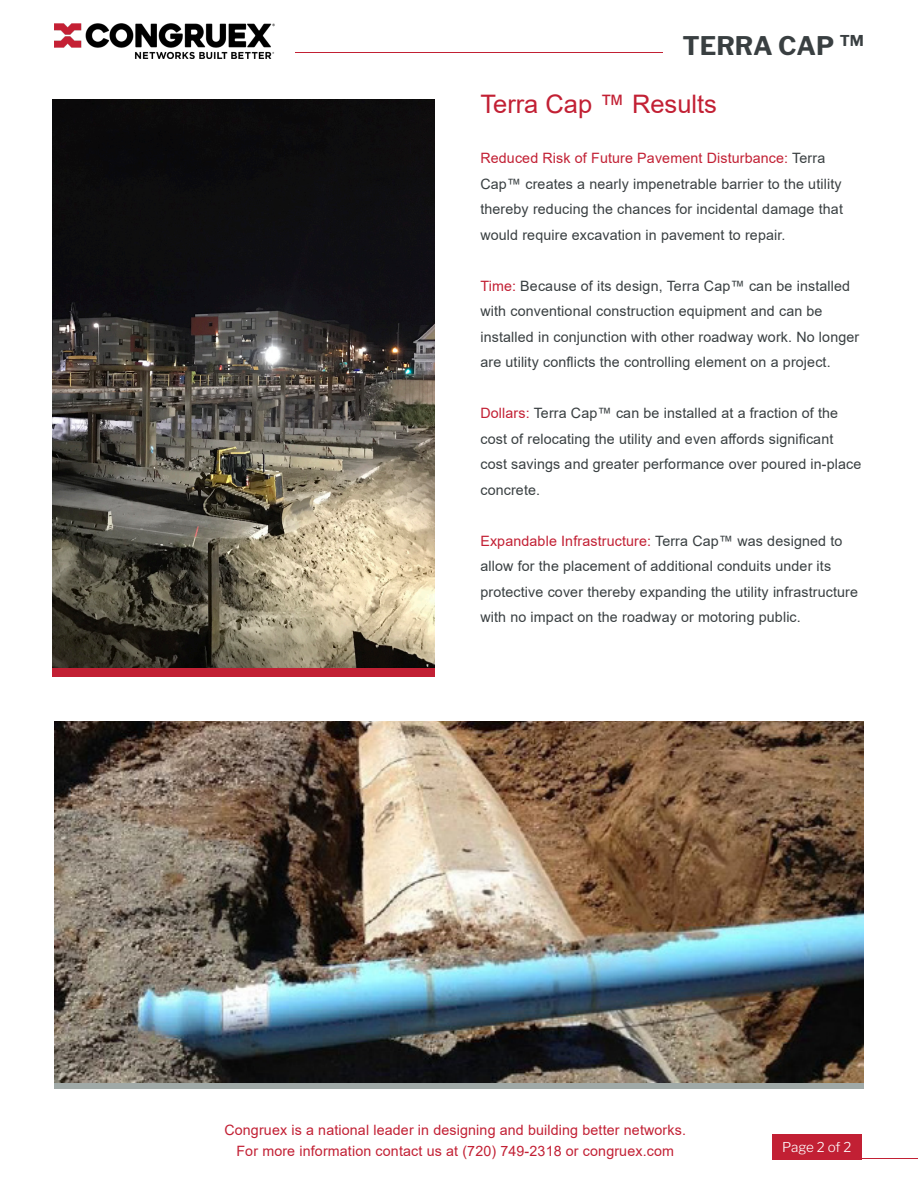
<style>
.page{position:relative;width:918px;height:1188px;background:#fff}
.page>*{position:absolute;margin:0;border:0;box-sizing:border-box;transform-origin:0 0}
.Heading_1_-_Align_Left{font:25.5px "Arial";color:#c22034}
.Heading_1_-_Align_Left-2{font:700 25.5px "Libre Franklin";color:#393f41}
.Heading_1_-_Align_Left-3{font:14.25px/25.5px "Arial";letter-spacing:.01em;color:#393f41}
.Subheading_2_-_Align_Left{font:14.25px "Arial";letter-spacing:.01em;color:#c22034}
.t1{font:100 13.5px "Libre Franklin";letter-spacing:-.015em;color:#fff}
.s1{color:#c22034}
</style>
<div class="page">
<div style="left:52px;top:614px;width:383px;height:62px;background:#c22034"></div>
<img style="left:52px;top:99px;width:383px;height:569px">
<img style="left:54px;top:721px;width:810px;height:362px">
<div style="left:772px;top:1134px;width:90px;height:26px;background:#c22034"></div>
<hr style="left:777px;top:1158px;width:141px;height:1px;background:#c22034">
<hr style="left:296px;top:52px;width:367px;height:1px;background:#c22034">
<img style="left:54px;top:24px;width:221px;height:34px">
<p class="Heading_1_-_Align_Left-2" style="left:682px;top:25px;width:183px">TERRA CAP <sup>TM</sup></p>
<p class="Heading_1_-_Align_Left" style="left:480px;top:87px;width:238px">Terra Cap ™ Results</p>
<p class="Heading_1_-_Align_Left-3" style="left:480px;top:145px;width:364px"><span class="s1">Reduced Risk of Future Pavement Disturbance:</span> Terra Cap™ creates a nearly impenetrable barrier to the utility thereby reducing the chances for incidental damage that would require excavation in pavement to repair.</p>
<p class="Heading_1_-_Align_Left-3" style="left:480px;top:273px;width:380px"><span class="s1">Time:</span> Because of its design, Terra Cap™ can be installed with conventional construction equipment and can be installed in conjunction with other roadway work. No longer are utility conflicts the controlling element on a project.</p>
<p class="Heading_1_-_Align_Left-3" style="left:480px;top:400px;width:383px"><span class="s1">Dollars:</span> Terra Cap™ can be installed at a fraction of the cost of relocating the utility and even affords significant cost savings and greater performance over poured in-place concrete.</p>
<p class="Heading_1_-_Align_Left-3" style="left:480px;top:528px;width:379px"><span class="s1">Expandable Infrastructure:</span> Terra Cap™ was designed to allow for the placement of additional conduits under its protective cover thereby expanding the utility infrastructure with no impact on the roadway or motoring public.</p>
<p class="Subheading_2_-_Align_Left" style="left:224px;top:1121px;width:463px">Congruex is a national leader in designing and building better networks.</p>
<p class="Subheading_2_-_Align_Left" style="left:236px;top:1142px;width:439px">For more information contact us at (720) 749-2318 or congruex.com</p>
<p class="t1" style="left:782px;top:1136px;width:71px">Page 2 of 2</p>
</div>
